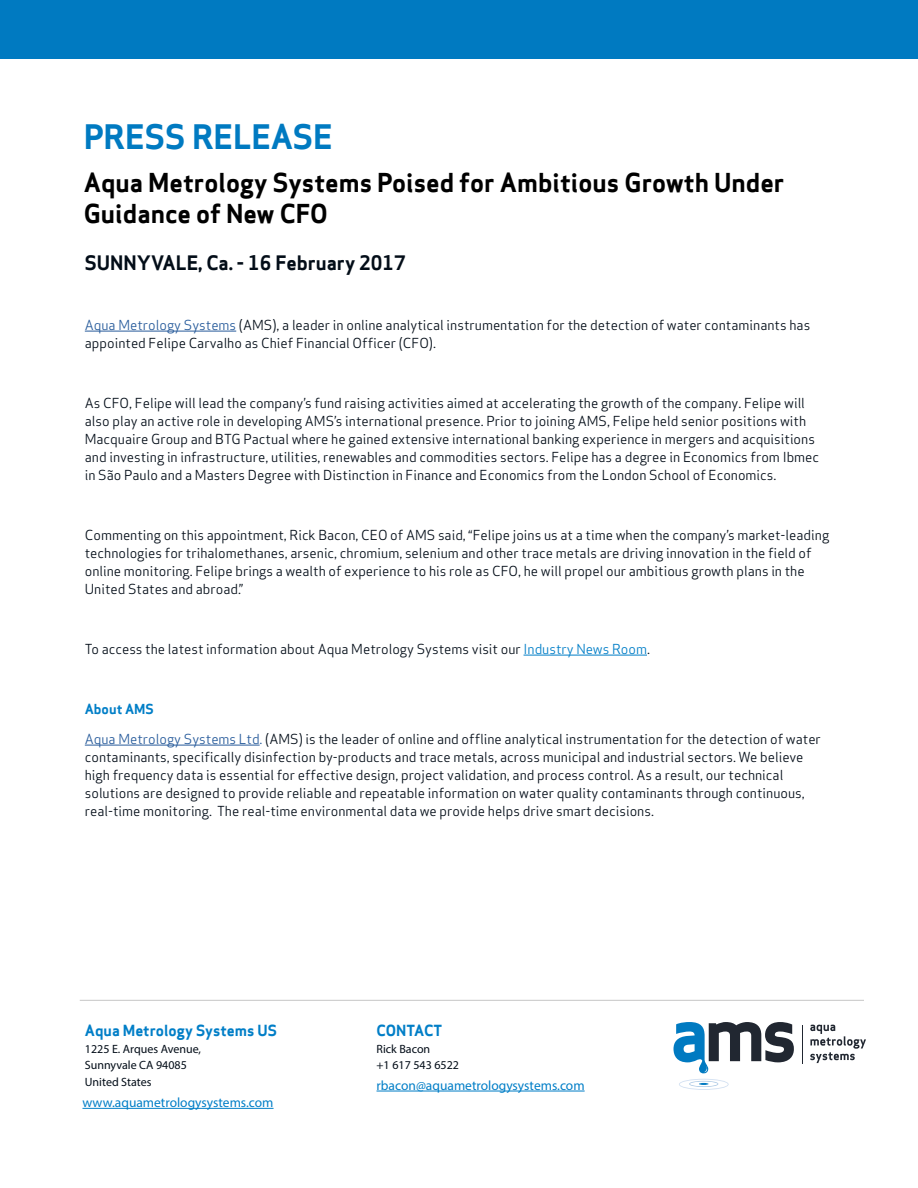
<style>
.page{position:relative;width:918px;height:1188px;background:#fff}
.page>*{position:absolute;margin:0;border:0;box-sizing:border-box;transform-origin:0 0}
.t1{font:700 33px "Apex Sans";color:#007ac1}
.t2{font:700 25.5px/30.6px "Apex Sans";color:#000}
.t3{font:700 19.5px "Apex Sans";color:#030d18}
.t4{font:15px "Apex Sans Bold T";color:#007ec7}
.t5{font:13.5px/18px "Apex Sans";color:#030d18}
.t6{font:13.5px "Myriad Pro";color:#007ec7}
.t7{font:700 13.5px "Apex Sans";color:#007ec7}
.t8{font:12px/16.5px "Myriad Pro";color:#030d18}
.s1{color:#275b9b}
.s2{color:#007ec7}
</style>
<div class="page">
<hr style="left:85px;top:331px;width:151px;height:1px;background:#275b9b">
<hr style="left:524px;top:655px;width:123px;height:1px;background:#007ec7">
<hr style="left:85px;top:745px;width:175px;height:1px;background:#275b9b">
<hr style="left:803px;top:1025px;width:1px;height:39px;background:#212731">
<svg style="left:810px;top:1025px;width:56px;height:38px"></svg>
<svg style="left:679px;top:1079px;width:50px;height:11px"></svg>
<svg style="left:674px;top:1022px;width:120px;height:51px"></svg>
<hr style="left:80px;top:1000px;width:784px;height:1px;background:#c6c6c6">
<hr style="left:377px;top:1091px;width:208px;height:1px;background:#007ec7">
<hr style="left:82px;top:1108px;width:192px;height:1px;background:#007ec7">
<div style="left:0;top:0;width:918px;height:58px;background:#007ac1"></div>
<h1 class="t1" style="left:84px;top:116px;width:250px">PRESS RELEASE</h1>
<h2 class="t2" style="left:84px;top:168px;width:702px">Aqua Metrology Systems Poised for Ambitious Growth Under<br>Guidance of New CFO</h2>
<h3 class="t3" style="left:85px;top:250px;width:323px">SUNNYVALE, Ca. - 16 February 2017</h3>
<p class="t5" style="left:85px;top:314px;width:727px"><span class="s1">Aqua Metrology Systems</span> (AMS), a leader in online analytical instrumentation for the detection of water contaminants has appointed Felipe Carvalho as Chief Financial Officer (CFO).</p>
<p class="t5" style="left:85px;top:392px;width:736px">As CFO, Felipe will lead the company’s fund raising activities aimed at accelerating the growth of the company. Felipe will also play an active role in developing AMS’s international presence. Prior to joining AMS, Felipe held senior positions with Macquaire Group and BTG Pactual where he gained extensive international banking experience in mergers and acquisitions and investing in infrastructure, utilities, renewables and commodities sectors. Felipe has a degree in Economics from Ibmec in São Paulo and a Masters Degree with Distinction in Finance and Economics from the London School of Economics.</p>
<p class="t5" style="left:85px;top:524px;width:746px">Commenting on this appointment, Rick Bacon, CEO of AMS said, “Felipe joins us at a time when the company’s market-leading technologies for trihalomethanes, arsenic, chromium, selenium and other trace metals are driving innovation in the field of online monitoring. Felipe brings a wealth of experience to his role as CFO, he will propel our ambitious growth plans in the United States and abroad.”</p>
<p class="t5" style="left:85px;top:638px;width:567px">To access the latest information about Aqua Metrology Systems visit our <span class="s2">Industry News Room</span>.</p>
<p class="t7" style="left:85px;top:700px;width:71px">About AMS</p>
<p class="t5" style="left:85px;top:728px;width:738px"><span class="s1">Aqua Metrology Systems Ltd.</span> (AMS) is the leader of online and offline analytical instrumentation for the detection of water contaminants, specifically disinfection by-products and trace metals, across municipal and industrial sectors. We believe high frequency data is essential for effective design, project validation, and process control. As a result, our technical solutions are designed to provide reliable and repeatable information on water quality contaminants through continuous, real-time monitoring. The real-time environmental data we provide helps drive smart decisions.</p>
<p class="t4" style="left:85px;top:1021px;width:194px">Aqua Metrology Systems US</p>
<p class="t8" style="left:85px;top:1040px;width:118px">1225 E. Arques Avenue,<br>Sunnyvale CA 94085<br>United States</p>
<p class="t6" style="left:82px;top:1094px;width:193px">www.aquametrologysystems.com</p>
<p class="t4" style="left:377px;top:1021px;width:67px">CONTACT</p>
<p class="t8" style="left:377px;top:1040px;width:84px">Rick Bacon<br>+1 617 543 6522</p>
<p class="t6" style="left:377px;top:1077px;width:210px">rbacon@aquametrologysystems.com</p>
</div>
